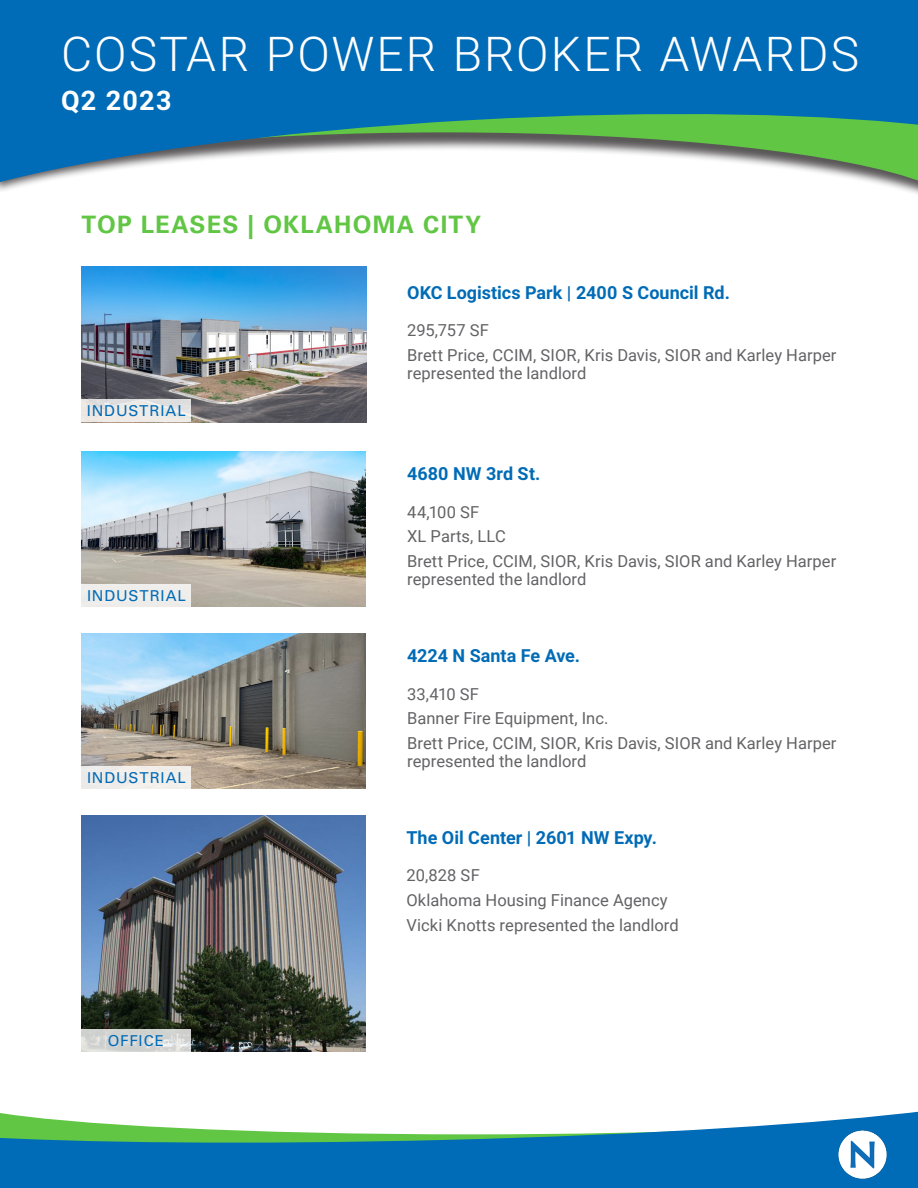
<style>
.page{position:relative;width:918px;height:1188px;background:#fff}
.page>*{position:absolute;margin:0;border:0;box-sizing:border-box;transform-origin:0 0}
.t1{font:300 48px "Roboto";letter-spacing:.04em;color:#fff}
.t2{font:700 27px "Roboto";letter-spacing:.045em;color:#fff}
.t3{font:700 24px "Univers LT Pro 65";letter-spacing:.05em;color:#60c644}
.Body_Type{font:700 18px "Roboto";color:#006bb6}
.Body_Type-2{font:16.5px/18px "Roboto";letter-spacing:.005em;color:#636366}
.t4{font:15px "Univers LT Pro 55 Roman";letter-spacing:.06em;color:#006bb6}
</style>
<div class="page">
<svg style="left:0;top:0;width:918px;height:186px;background:#3589b3"></svg>
<img style="left:82px;top:451px;width:284px;height:156px">
<img style="left:82px;top:266px;width:285px;height:156px">
<svg style="left:0;top:1111px;width:918px;height:77px;fill:#006bb6"></svg>
<img style="left:838px;top:1130px;width:49px;height:49px">
<img style="left:82px;top:633px;width:284px;height:156px">
<img style="left:81px;top:815px;width:284px;height:237px">
<div style="left:82px;top:400px;width:109px;height:22px;background:linear-gradient(to bottom,#e5e3e2,#f1ece7)"></div>
<div style="left:82px;top:584px;width:109px;height:23px;background:#efedeb"></div>
<div style="left:82px;top:766px;width:109px;height:23px;background:#f1eeea"></div>
<svg style="left:81px;top:1029px;width:110px;height:23px;background:#d5d7d5"></svg>
<p class="t1" style="left:61px;top:20px;width:800px">COSTAR POWER BROKER AWARDS</p>
<p class="t2" style="left:61px;top:81px;width:112px">Q2 2023</p>
<p class="t3" style="left:82px;top:208px;width:401px">TOP LEASES | OKLAHOMA CITY</p>
<p class="t4" style="left:87px;top:401px;width:100px">INDUSTRIAL</p>
<p class="t4" style="left:87px;top:585px;width:100px">INDUSTRIAL</p>
<p class="t4" style="left:87px;top:767px;width:100px">INDUSTRIAL</p>
<p class="t4" style="left:108px;top:1030px;width:58px">OFFICE</p>
<p class="Body_Type" style="left:407px;top:280px;width:324px">OKC Logistics Park | 2400 S Council Rd.</p>
<p class="Body_Type-2" style="left:407px;top:321px;width:83px">295,757 SF</p>
<p class="Body_Type-2" style="left:407px;top:345px;width:431px">Brett Price, CCIM, SIOR, Kris Davis, SIOR and Karley Harper represented the landlord</p>
<p class="Body_Type" style="left:407px;top:461px;width:135px">4680 NW 3rd St.</p>
<p class="Body_Type-2" style="left:407px;top:502px;width:74px">44,100 SF</p>
<p class="Body_Type-2" style="left:407px;top:527px;width:100px">XL Parts, LLC</p>
<p class="Body_Type-2" style="left:407px;top:552px;width:431px">Brett Price, CCIM, SIOR, Kris Davis, SIOR and Karley Harper represented the landlord</p>
<p class="Body_Type" style="left:407px;top:643px;width:174px">4224 N Santa Fe Ave.</p>
<p class="Body_Type-2" style="left:407px;top:684px;width:73px">33,410 SF</p>
<p class="Body_Type-2" style="left:407px;top:709px;width:203px">Banner Fire Equipment, Inc.</p>
<p class="Body_Type-2" style="left:407px;top:734px;width:431px">Brett Price, CCIM, SIOR, Kris Davis, SIOR and Karley Harper represented the landlord</p>
<p class="Body_Type" style="left:406px;top:825px;width:252px">The Oil Center | 2601 NW Expy.</p>
<p class="Body_Type-2" style="left:406px;top:866px;width:75px">20,828 SF</p>
<p class="Body_Type-2" style="left:406px;top:891px;width:263px">Oklahoma Housing Finance Agency</p>
<p class="Body_Type-2" style="left:406px;top:915px;width:274px">Vicki Knotts represented the landlord</p>
</div>
